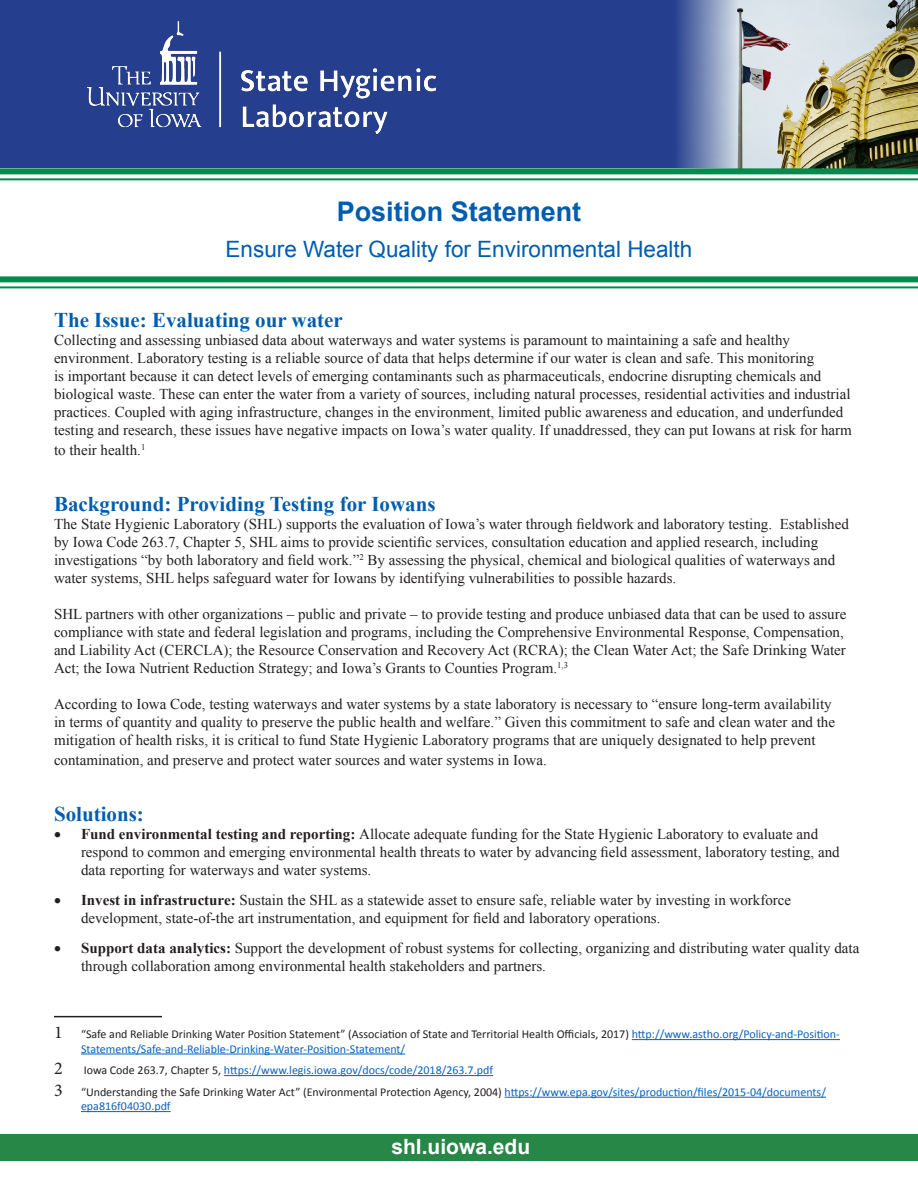
<style>
.page{position:relative;width:918px;height:1188px;background:#fff}
.page>*{position:absolute;margin:0;border:0;box-sizing:border-box;transform-origin:0 0}
.t1{font:700 27px "Arial";color:#015dad}
.t2{font:22.5px "Arial";color:#015dad}
.t3{font:700 21px "Times New Roman";color:#015dad}
.t4{font:700 21px "Arial";color:#fff}
.t5{font:18px "Minion Pro";color:#231f20}
.t6{font:15px/18px "Times New Roman";color:#231f20}
.t7{font:12px/14.4px "Calibri";color:#0563c1}
.s1{font-weight:700}
.s2{font-family:"Minion Pro";font-size:18px;color:#231f20}
.s3{color:#231f20}
</style>
<div class="page">
<div style="left:0;top:0;width:918px;height:168px;background:#253f8e"></div>
<img style="left:678px;top:0;width:240px;height:168px">
<div style="left:0;top:1134px;width:918px;height:27px;background:#278746"></div>
<hr style="left:0;top:286px;width:918px;height:2px;background:#008c4c">
<div style="left:0;top:276px;width:918px;height:6px;background:#008c4c"></div>
<img style="left:87px;top:22px;width:348px;height:111px">
<hr style="left:0;top:178px;width:918px;height:2px;background:#008c4c">
<div style="left:0;top:168px;width:918px;height:6px;background:#008c4c"></div>
<hr style="left:54px;top:1016px;width:108px;height:1px;background:#231f20">
<hr style="left:632px;top:1039px;width:208px;height:1px;background:#0563c1">
<hr style="left:81px;top:1054px;width:324px;height:1px;background:#0563c1">
<hr style="left:224px;top:1075px;width:269px;height:1px;background:#0563c1">
<hr style="left:505px;top:1097px;width:321px;height:1px;background:#0563c1">
<hr style="left:81px;top:1111px;width:90px;height:1px;background:#0563c1">
<h1 class="t1" style="left:337px;top:193px;width:246px">Position Statement</h1>
<h2 class="t2" style="left:226px;top:234px;width:468px">Ensure Water Quality for Environmental Health</h2>
<h3 class="t3" style="left:54px;top:306px;width:290px">The Issue: Evaluating our water</h3>
<p class="t6" style="left:54px;top:331px;width:799px">Collecting and assessing unbiased data about waterways and water systems is paramount to maintaining a safe and healthy environment. Laboratory testing is a reliable source of data that helps determine if our water is clean and safe. This monitoring<br>is important because it can detect levels of emerging contaminants such as pharmaceuticals, endocrine disrupting chemicals and biological waste. These can enter the water from a variety of sources, including natural processes, residential activities and industrial practices. Coupled with aging infrastructure, changes in the environment, limited public awareness and education, and underfunded testing and research, these issues have negative impacts on Iowa’s water quality. If unaddressed, they can put Iowans at risk for harm</p>
<p class="t6" style="left:54px;top:441px;width:93px">to their health.<sup>1</sup></p>
<h3 class="t3" style="left:54px;top:489px;width:383px">Background: Providing Testing for Iowans</h3>
<p class="t6" style="left:54px;top:515px;width:796px">The State Hygienic Laboratory (SHL) supports the evaluation of Iowa’s water through fieldwork and laboratory testing. Established by Iowa Code 263.7, Chapter 5, SHL aims to provide scientific services, consultation education and applied research, including investigations “by both laboratory and field work.”<sup>2</sup> By assessing the physical, chemical and biological qualities of waterways and water systems, SHL helps safeguard water for Iowans by identifying vulnerabilities to possible hazards.</p>
<p class="t6" style="left:54px;top:605px;width:794px">SHL partners with other organizations – public and private – to provide testing and produce unbiased data that can be used to assure compliance with state and federal legislation and programs, including the Comprehensive Environmental Response, Compensation, and Liability Act (CERCLA); the Resource Conservation and Recovery Act (RCRA); the Clean Water Act; the Safe Drinking Water Act; the Iowa Nutrient Reduction Strategy; and Iowa’s Grants to Counties Program.<sup>1,3</sup></p>
<p class="t6" style="left:54px;top:695px;width:783px">According to Iowa Code, testing waterways and water systems by a state laboratory is necessary to “ensure long-term availability in terms of quantity and quality to preserve the public health and welfare.” Given this commitment to safe and clean water and the mitigation of health risks, it is critical to fund State Hygienic Laboratory programs that are uniquely designated to help prevent</p>
<p class="t6" style="left:54px;top:751px;width:494px">contamination, and preserve and protect water sources and water systems in Iowa.</p>
<h3 class="t3" style="left:54px;top:799px;width:91px">Solutions:</h3>
<p class="t6" style="left:81px;top:824px;width:760px;text-indent:-27px">• <span class="s1">Fund environmental testing and reporting:</span> Allocate adequate funding for the State Hygienic Laboratory to evaluate and respond to common and emerging environmental health threats to water by advancing field assessment, laboratory testing, and data reporting for waterways and water systems.</p>
<p class="t6" style="left:81px;top:890px;width:712px;text-indent:-27px">• <span class="s1">Invest in infrastructure:</span> Sustain the SHL as a statewide asset to ensure safe, reliable water by investing in workforce development, state-of-the art instrumentation, and equipment for field and laboratory operations.</p>
<p class="t6" style="left:81px;top:938px;width:780px;text-indent:-27px">• <span class="s1">Support data analytics:</span> Support the development of robust systems for collecting, organizing and distributing water quality data through collaboration among environmental health stakeholders and partners.</p>
<p class="t7" style="left:81px;top:1027px;width:760px;text-indent:-27px"><span class="s2">1</span> <span class="s3">“Safe and Reliable Drinking Water Position Statement” (Association of State and Territorial Health Officials, 2017)</span> http://www.astho.org/Policy-and-Position-<br>Statements/Safe-and-Reliable-Drinking-Water-Position-Statement/</p>
<p class="t5" style="left:54px;top:1056px;width:10px">2</p>
<p class="t7" style="left:54px;top:1059px;width:773px;line-height:21.6px;text-indent:30px"><span class="s3">Iowa Code 263.7, Chapter 5,</span> https://www.legis.iowa.gov/docs/code/2018/263.7.pdf<br><span class="s2">3</span> <span class="s3">“Understanding the Safe Drinking Water Act” (Environmental Protection Agency, 2004)</span> https://www.epa.gov/sites/production/files/2015-04/documents/</p>
<p class="t7" style="left:81px;top:1099px;width:91px">epa816f04030.pdf</p>
<h3 class="t4" style="left:391px;top:1133px;width:140px">shl.uiowa.edu</h3>
</div>
